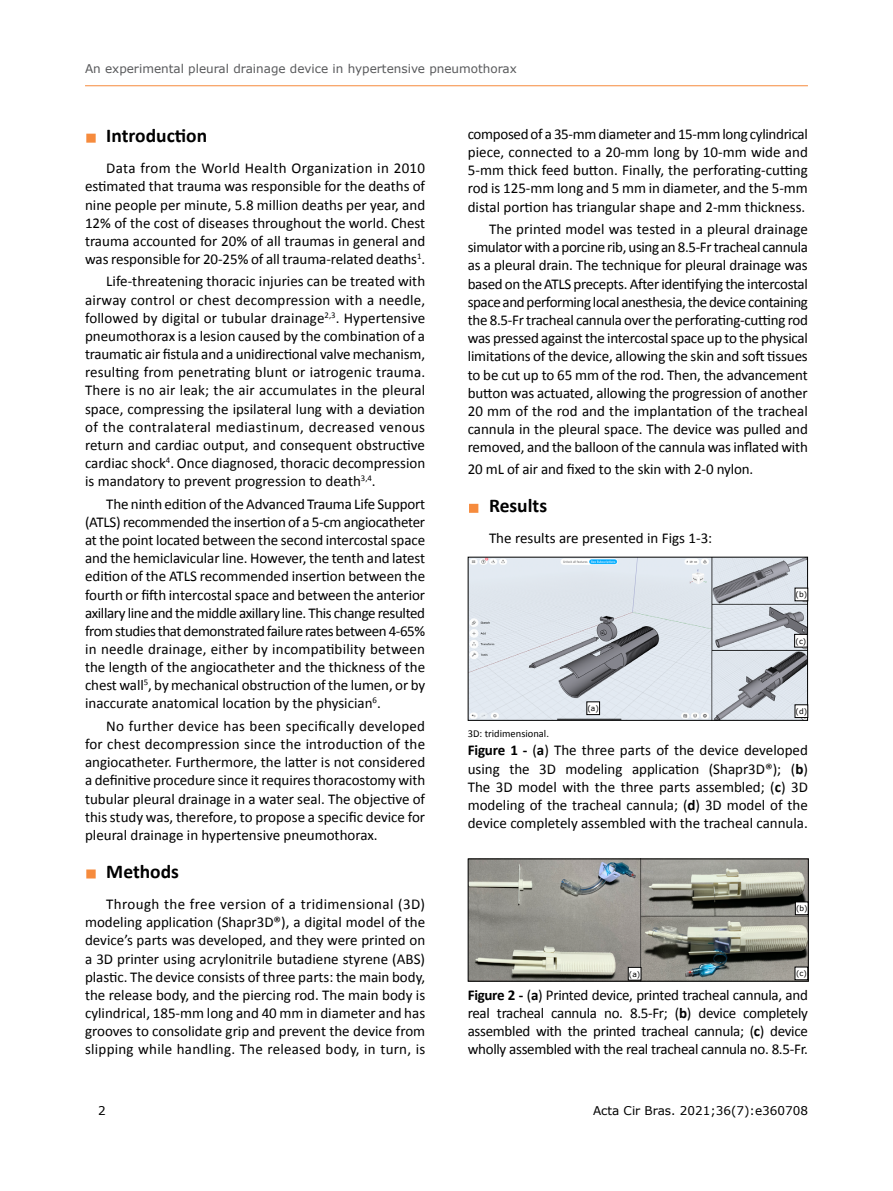
<style>
.page{position:relative;width:893px;height:1191px;background:#fff}
.page>*{position:absolute;margin:0;border:0;box-sizing:border-box;transform-origin:0 0}
.t1{font:700 19.5px "Calibri";color:#000}
.t2{font:15px/18.1px "Calibri";color:#000;text-align:justify}
.t3{font:12px "Verdana";color:#58595b}
.t4{font:12px "Verdana";color:#000}
.t5{font:10.5px "Calibri";color:#000}
.t6{font:7.5px "Verdana";color:#000}
.s1{font-weight:700}
</style>
<div class="page">
<hr style="left:85px;top:85px;width:723px;height:1px;background:#f68b3d">
<div style="left:86px;top:134px;width:10px;height:9px;background:#f68b3d"></div>
<div style="left:86px;top:869px;width:10px;height:9px;background:#f68b3d"></div>
<div style="left:469px;top:504px;width:9px;height:9px;background:#f68b3d"></div>
<img style="left:470px;top:559px;width:336px;height:159px">
<img style="left:470px;top:860px;width:337px;height:119px">
<div style="left:587px;top:702px;width:13px;height:12px;background:#fff"></div>
<div style="left:587px;top:701px;width:13px;height:14px;border:1px solid #000"></div>
<div style="left:795px;top:705px;width:13px;height:12px;background:#fff"></div>
<div style="left:795px;top:634px;width:12px;height:13px;background:#fff"></div>
<div style="left:794px;top:634px;width:13px;height:13px;border:1px solid #000"></div>
<div style="left:795px;top:588px;width:13px;height:13px;background:#fff"></div>
<div style="left:795px;top:967px;width:13px;height:12px;background:#fff"></div>
<div style="left:628px;top:967px;width:13px;height:13px;background:#fff"></div>
<div style="left:628px;top:967px;width:13px;height:13px;border:1px solid #000"></div>
<div style="left:795px;top:902px;width:13px;height:12px;background:#fff"></div>
<div style="left:795px;top:901px;width:13px;height:14px;border:1px solid #000"></div>
<p class="t3" style="left:85px;top:61px;width:433px">An experimental pleural drainage device in hypertensive pneumothorax</p>
<h1 class="t1" style="left:106px;top:124px;width:102px">Introduction</h1>
<p class="t2" style="left:85px;top:159px;width:342px;text-indent:21px">Data from the World Health Organization in 2010 estimated that trauma was responsible for the deaths of nine people per minute, 5.8 million deaths per year, and 12% of the cost of diseases throughout the world. Chest trauma accounted for 20% of all traumas in general and was responsible for 20-25% of all trauma-related deaths<sup>1</sup>.</p>
<p class="t2" style="left:85px;top:272px;width:342px;text-indent:21px">Life-threatening thoracic injuries can be treated with airway control or chest decompression with a needle, followed by digital or tubular drainage<sup>2,3</sup>. Hypertensive pneumothorax is a lesion caused by the combination of a traumatic air fistula and a unidirectional valve mechanism, resulting from penetrating blunt or iatrogenic trauma.<br>There is no air leak; the air accumulates in the pleural space, compressing the ipsilateral lung with a deviation of the contralateral mediastinum, decreased venous return and cardiac output, and consequent obstructive cardiac shock<sup>4</sup>. Once diagnosed, thoracic decompression is mandatory to prevent progression to death<sup>3,4</sup>.</p>
<p class="t2" style="left:85px;top:494px;width:342px;text-indent:21px">The ninth edition of the Advanced Trauma Life Support (ATLS) recommended the insertion of a 5-cm angiocatheter at the point located between the second intercostal space and the hemiclavicular line. However, the tenth and latest edition of the ATLS recommended insertion between the fourth or fifth intercostal space and between the anterior axillary line and the middle axillary line. This change resulted from studies that demonstrated failure rates between 4-65% in needle drainage, either by incompatibility between the length of the angiocatheter and the thickness of the chest wall<sup>5</sup>, by mechanical obstruction of the lumen, or by inaccurate anatomical location by the physician<sup>6</sup>.</p>
<p class="t2" style="left:85px;top:717px;width:342px;text-indent:21px">No further device has been specifically developed for chest decompression since the introduction of the angiocatheter. Furthermore, the latter is not considered a definitive procedure since it requires thoracostomy with tubular pleural drainage in a water seal. The objective of this study was, therefore, to propose a specific device for pleural drainage in hypertensive pneumothorax.</p>
<h1 class="t1" style="left:106px;top:859px;width:74px">Methods</h1>
<p class="t2" style="left:85px;top:895px;width:342px;text-indent:21px">Through the free version of a tridimensional (3D) modeling application (Shapr3D®), a digital model of the device’s parts was developed, and they were printed on a 3D printer using acrylonitrile butadiene styrene (ABS) plastic. The device consists of three parts: the main body, the release body, and the piercing rod. The main body is cylindrical, 185-mm long and 40 mm in diameter and has grooves to consolidate grip and prevent the device from slipping while handling. The released body, in turn, is</p>
<p class="t2" style="left:468px;top:125px;width:342px">composed of a 35-mm diameter and 15-mm long cylindrical piece, connected to a 20-mm long by 10-mm wide and 5-mm thick feed button. Finally, the perforating-cutting rod is 125-mm long and 5 mm in diameter, and the 5-mm distal portion has triangular shape and 2-mm thickness.</p>
<p class="t2" style="left:468px;top:220px;width:342px;text-indent:21px">The printed model was tested in a pleural drainage simulator with a porcine rib, using an 8.5-Fr tracheal cannula as a pleural drain. The technique for pleural drainage was based on the ATLS precepts. After identifying the intercostal space and performing local anesthesia, the device containing the 8.5-Fr tracheal cannula over the perforating-cutting rod was pressed against the intercostal space up to the physical limitations of the device, allowing the skin and soft tissues to be cut up to 65 mm of the rod. Then, the advancement button was actuated, allowing the progression of another 20 mm of the rod and the implantation of the tracheal cannula in the pleural space. The device was pulled and removed, and the balloon of the cannula was inflated with</p>
<p class="t2" style="left:468px;top:460px;width:287px">20 mL of air and fixed to the skin with 2-0 nylon.</p>
<h1 class="t1" style="left:489px;top:494px;width:60px">Results</h1>
<p class="t2" style="left:489px;top:529px;width:225px">The results are presented in Figs 1-3:</p>
<p class="t6" style="left:796px;top:590px;width:13px">(b)</p>
<p class="t6" style="left:796px;top:636px;width:12px">(c)</p>
<p class="t6" style="left:587px;top:703px;width:13px">(a)</p>
<p class="t6" style="left:796px;top:706px;width:13px">(d)</p>
<p class="t5" style="left:468px;top:727px;width:83px">3D: tridimensional.</p>
<p class="t2" style="left:468px;top:741px;width:342px"><span class="s1">Figure 1 -</span> (<span class="s1">a</span>) The three parts of the device developed using the 3D modeling application (Shapr3D®); (<span class="s1">b</span>)<br>The 3D model with the three parts assembled; (<span class="s1">c</span>) 3D modeling of the tracheal cannula; (<span class="s1">d</span>) 3D model of the device completely assembled with the tracheal cannula.</p>
<p class="t6" style="left:796px;top:903px;width:13px">(b)</p>
<p class="t6" style="left:629px;top:969px;width:13px">(a)</p>
<p class="t6" style="left:796px;top:968px;width:12px">(c)</p>
<p class="t2" style="left:468px;top:985px;width:342px"><span class="s1">Figure 2 -</span> (<span class="s1">a</span>) Printed device, printed tracheal cannula, and real tracheal cannula no. 8.5-Fr; (<span class="s1">b</span>) device completely assembled with the printed tracheal cannula; (<span class="s1">c</span>) device wholly assembled with the real tracheal cannula no. 8.5-Fr.</p>
<p class="t4" style="left:98px;top:1103px;width:9px">2</p>
<p class="t4" style="left:593px;top:1103px;width:216px">Acta Cir Bras. 2021;36(7):e360708</p>
</div>
